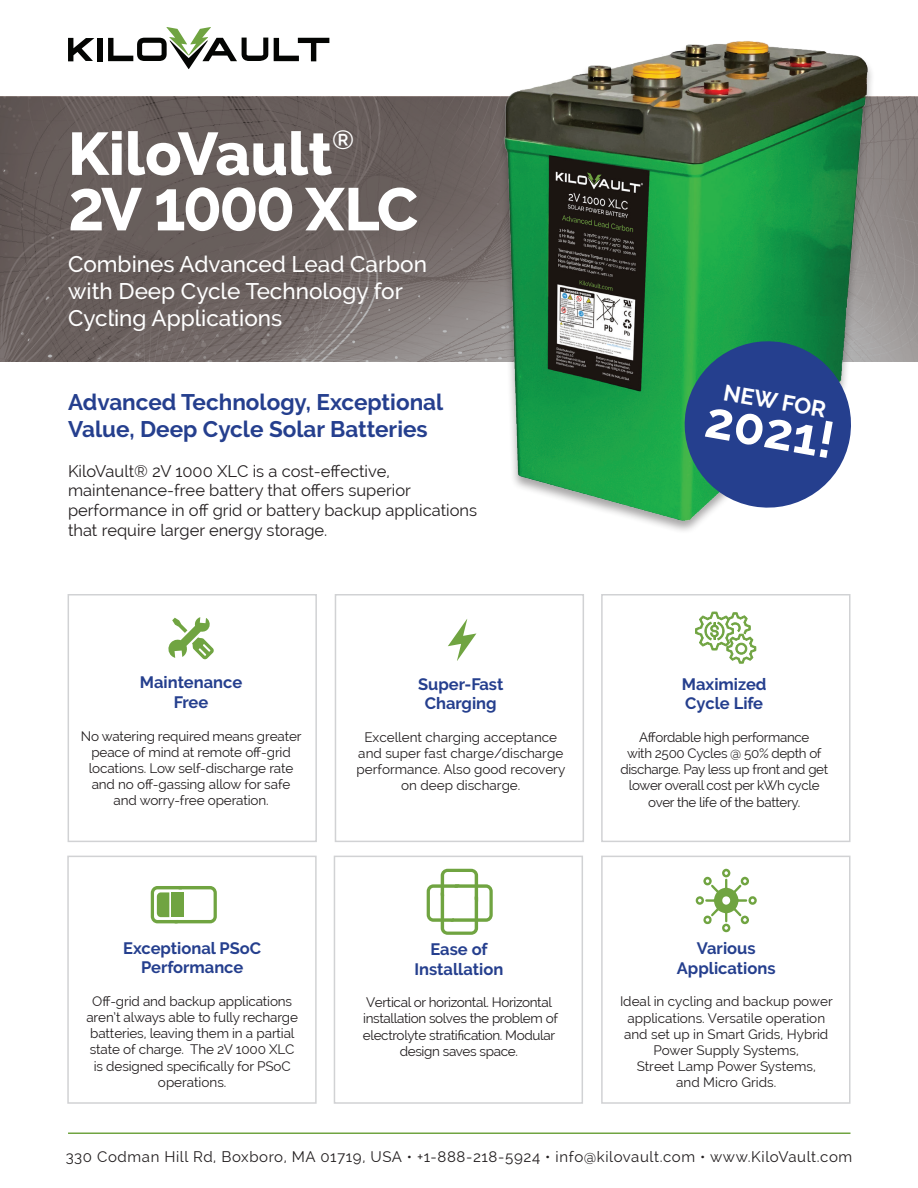
<style>
.page{position:relative;width:918px;height:1188px;background:#fff}
.page>*{position:absolute;margin:0;border:0;box-sizing:border-box;transform-origin:0 0}
.t1{font:700 72px "Raleway";color:#fff;scale:.9 1}
.t2{font:800 60px "Raleway";color:#fff}
.t3{font:700 51px "Raleway";color:#fff}
.t4{font:600 26.25px "Raleway";color:#fff}
.t5{font:500 22.5px/27px "Raleway";color:#fff}
.t6{font:700 22.5px/27px "Raleway";color:#253f8e}
.t7{font:700 22.5px "Raleway";color:#fff}
.t8{font:16.5px/19.8px "Raleway";color:#231f20}
.t9{font:700 16.5px/19.8px "Raleway";color:#253f8e;text-align:center}
.t10{font:15px "Raleway";letter-spacing:.04em;color:#231f20}
.t11{font:13.5px/16.2px "Raleway";letter-spacing:-.01em;color:#231f20;text-align:center}
.s1{font-weight:800;font-size:60px}
</style>
<div class="page">
<svg style="left:0;top:97px;width:918px;height:265px;background:#6f6664"></svg>
<svg style="left:68px;top:38px;width:26px;height:23px"></svg>
<div style="left:97px;top:38px;width:6px;height:23px;background:#040503"></div>
<svg style="left:108px;top:27px;width:160px;height:42px"></svg>
<svg style="left:274px;top:38px;width:55px;height:23px"></svg>
<hr style="left:68px;top:1132px;width:783px;height:2px;background:#70a441">
<div style="left:486px;top:40px;width:389px;height:495px;background:#231f20;opacity:.4"></div>
<img style="left:489px;top:40px;width:384px;height:485px">
<svg style="left:678px;top:335px;width:180px;height:179px;background:#406a8e"></svg>
<div style="left:67px;top:856px;width:250px;height:248px;border:2px solid #d1d2d4"></div>
<div style="left:334px;top:856px;width:249px;height:248px;border:2px solid #d1d2d4"></div>
<div style="left:335px;top:594px;width:249px;height:248px;border:2px solid #d1d2d4"></div>
<div style="left:601px;top:594px;width:249px;height:248px;border:2px solid #d1d2d4"></div>
<div style="left:68px;top:594px;width:249px;height:248px;border:2px solid #d1d2d4"></div>
<div style="left:601px;top:856px;width:249px;height:248px;border:2px solid #d1d2d4"></div>
<svg style="left:168px;top:617px;width:46px;height:43px"></svg>
<svg style="left:448px;top:619px;width:28px;height:42px"></svg>
<svg style="left:695px;top:611px;width:62px;height:53px"></svg>
<svg style="left:151px;top:886px;width:66px;height:37px"></svg>
<svg style="left:696px;top:869px;width:61px;height:63px"></svg>
<svg style="left:427px;top:869px;width:66px;height:66px"></svg>
<h2 class="t2" style="left:68px;top:120px;width:266px">KiloVault</h2>
<h3 class="t4" style="left:332px;top:125px;width:23px">®</h3>
<h1 class="t1" style="left:68px;top:164px;width:390px">2<span class="s1">V</span> 1000 <span class="s1">XLC</span></h1>
<h3 class="t5" style="left:68px;top:251px;width:360px">Combines Advanced Lead Carbon with Deep Cycle Technology for<br>Cycling Applications</h3>
<h3 class="t6" style="left:68px;top:389px;width:377px">Advanced Technology, Exceptional<br>Value, Deep Cycle Solar Batteries</h3>
<p class="t8" style="left:68px;top:461px;width:411px">KiloVault® 2V 1000 XLC is a cost-effective, maintenance-free battery that offers superior performance in off grid or battery backup applications that require larger energy storage.</p>
<p class="t9" style="left:140px;top:673px;width:104px">Maintenance<br>Free</p>
<p class="t11" style="left:81px;top:728px;width:222px">No watering required means greater peace of mind at remote off-grid locations. Low self-discharge rate and no off-gassing allow for safe and worry-free operation.</p>
<p class="t9" style="left:123px;top:938px;width:140px">Exceptional PSoC<br>Performance</p>
<p class="t11" style="left:86px;top:993px;width:213px">Off-grid and backup applications aren’t always able to fully recharge batteries, leaving them in a partial state of charge. The 2V 1000 XLC is designed specifically for PSoC operations.</p>
<p class="t9" style="left:418px;top:674px;width:87px">Super-Fast<br>Charging</p>
<p class="t11" style="left:357px;top:729px;width:210px">Excellent charging acceptance and super fast charge/discharge performance. Also good recovery on deep discharge.</p>
<p class="t9" style="left:414px;top:939px;width:91px">Ease of<br>Installation</p>
<p class="t11" style="left:363px;top:994px;width:197px">Vertical or horizontal. Horizontal installation solves the problem of electrolyte stratification. Modular design saves space.</p>
<h3 class="t7" style="left:726px;top:380px;width:105px;rotate:10deg">NEW FOR</h3>
<h3 class="t3" style="left:711px;top:390px;width:131px;rotate:10deg">2021!</h3>
<p class="t9" style="left:682px;top:674px;width:86px;text-align:left">Maximized<br>Cycle Life</p>
<p class="t11" style="left:620px;top:729px;width:209px">Affordable high performance<br>with 2500 Cycles @ 50% depth of discharge. Pay less up front and get lower overall cost per kWh cycle over the life of the battery.</p>
<p class="t9" style="left:677px;top:939px;width:100px">Various<br>Applications</p>
<p class="t11" style="left:620px;top:994px;width:214px">Ideal in cycling and backup power applications. Versatile operation and set up in Smart Grids, Hybrid<br>Power Supply Systems,<br>Street Lamp Power Systems,<br>and Micro Grids.</p>
<p class="t10" style="left:66px;top:1148px;width:788px">330 Codman Hill Rd, Boxboro, MA 01719, USA • +1-888-218-5924 • info@kilovault.com • www.KiloVault.com</p>
</div>
